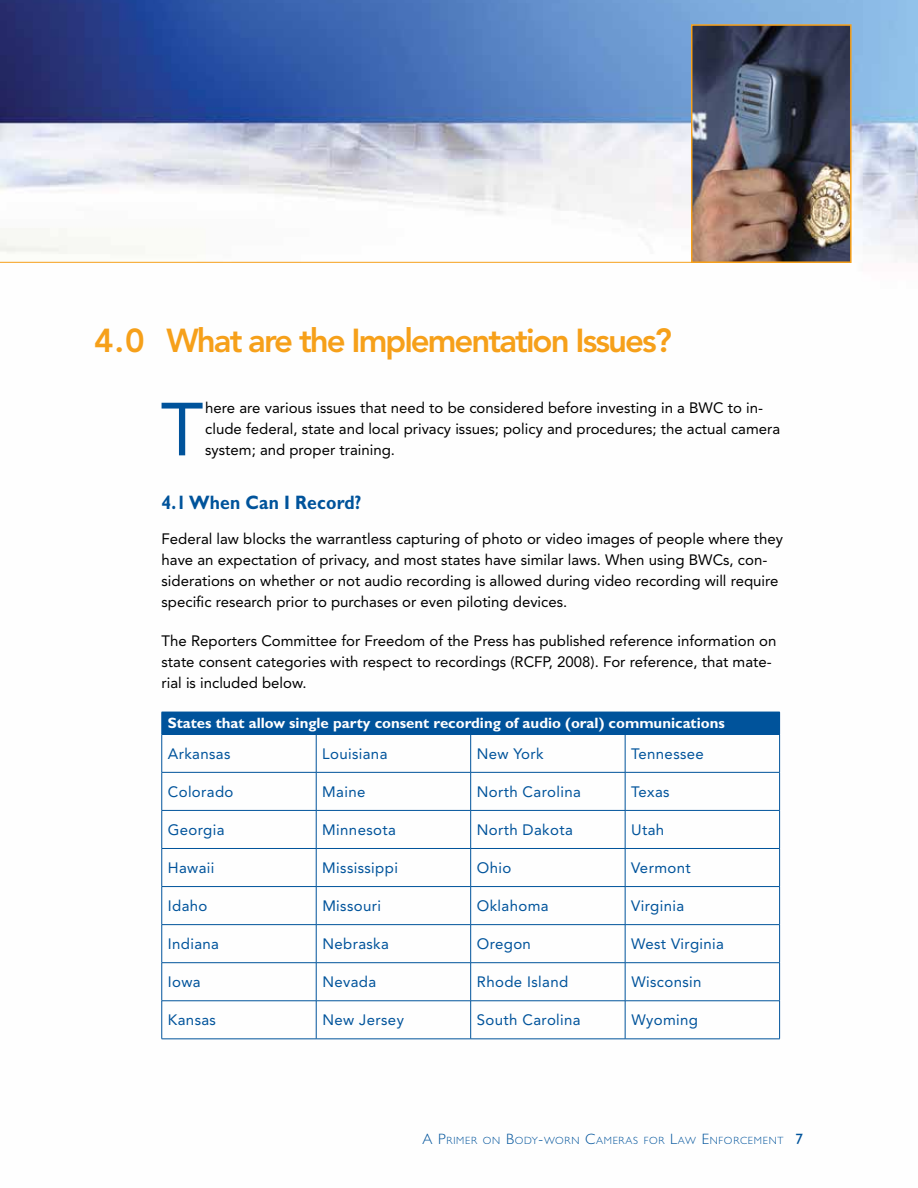
<style>
.page{position:relative;width:918px;height:1188px;background:#fff}
.page>*{position:absolute;margin:0;border:0;box-sizing:border-box;transform-origin:0 0}
.drop_cap_para{font:74.25px "Avenir LT Std";color:#00539b}
.section_hd{font:800 33px "Avenir LT Std";letter-spacing:-.06em;color:#f6a01a}
.subhead_1{font:700 19.5px "Gill Sans Std";letter-spacing:.01em;color:#00539b;scale:.9 1}
.body_text{font:15px/21px "Avenir LT Std";color:#000}
.Table_Body_Text{font:15px "Avenir LT Std";letter-spacing:.025em;color:#00539b}
.drop_cap_para-2{font:15px/21px "Avenir LT Std";color:#000}
.Table_Head{font:700 15px "Gill Sans Std";color:#fff}
.t1{font:300 10.5px "Gill Sans Std";letter-spacing:.07em;color:#00539b}
.s1{font-size:15px}
.s2{font-weight:400;font-size:15px}
</style>
<div class="page">
<img style="left:0;top:0;width:918px;height:1040px">
<hr style="left:0;top:262px;width:846px;height:1px;background:#f6a01a">
<img style="left:694px;top:27px;width:155px;height:233px">
<div style="left:691px;top:24px;width:161px;height:239px;border:2px solid #f6a01a"></div>
<div style="left:162px;top:712px;width:618px;height:22px;background:#00539b"></div>
<hr style="left:162px;top:734px;width:154px;height:1px;background:#00539b">
<hr style="left:162px;top:734px;width:1px;height:38px;background:#00539b">
<hr style="left:316px;top:734px;width:155px;height:1px;background:#00539b">
<hr style="left:316px;top:734px;width:1px;height:38px;background:#00539b">
<hr style="left:471px;top:734px;width:154px;height:1px;background:#00539b">
<hr style="left:470px;top:734px;width:1px;height:38px;background:#00539b">
<hr style="left:625px;top:734px;width:155px;height:1px;background:#00539b">
<hr style="left:625px;top:734px;width:1px;height:38px;background:#00539b">
<hr style="left:779px;top:734px;width:1px;height:38px;background:#00539b">
<hr style="left:162px;top:772px;width:154px;height:1px;background:#00539b">
<hr style="left:162px;top:773px;width:1px;height:37px;background:#00539b">
<hr style="left:316px;top:772px;width:155px;height:1px;background:#00539b">
<hr style="left:316px;top:773px;width:1px;height:37px;background:#00539b">
<hr style="left:471px;top:772px;width:154px;height:1px;background:#00539b">
<hr style="left:470px;top:773px;width:1px;height:37px;background:#00539b">
<hr style="left:625px;top:772px;width:155px;height:1px;background:#00539b">
<hr style="left:625px;top:773px;width:1px;height:37px;background:#00539b">
<hr style="left:779px;top:773px;width:1px;height:37px;background:#00539b">
<hr style="left:162px;top:810px;width:154px;height:1px;background:#00539b">
<hr style="left:162px;top:811px;width:1px;height:37px;background:#00539b">
<hr style="left:316px;top:810px;width:155px;height:1px;background:#00539b">
<hr style="left:316px;top:811px;width:1px;height:37px;background:#00539b">
<hr style="left:471px;top:810px;width:154px;height:1px;background:#00539b">
<hr style="left:470px;top:811px;width:1px;height:37px;background:#00539b">
<hr style="left:625px;top:810px;width:155px;height:1px;background:#00539b">
<hr style="left:625px;top:811px;width:1px;height:37px;background:#00539b">
<hr style="left:779px;top:811px;width:1px;height:37px;background:#00539b">
<hr style="left:162px;top:848px;width:154px;height:1px;background:#00539b">
<hr style="left:162px;top:849px;width:1px;height:37px;background:#00539b">
<hr style="left:316px;top:848px;width:155px;height:1px;background:#00539b">
<hr style="left:316px;top:849px;width:1px;height:37px;background:#00539b">
<hr style="left:471px;top:848px;width:154px;height:1px;background:#00539b">
<hr style="left:470px;top:849px;width:1px;height:37px;background:#00539b">
<hr style="left:625px;top:848px;width:155px;height:1px;background:#00539b">
<hr style="left:625px;top:849px;width:1px;height:37px;background:#00539b">
<hr style="left:779px;top:849px;width:1px;height:37px;background:#00539b">
<hr style="left:162px;top:886px;width:154px;height:1px;background:#00539b">
<hr style="left:162px;top:887px;width:1px;height:37px;background:#00539b">
<hr style="left:316px;top:886px;width:155px;height:1px;background:#00539b">
<hr style="left:316px;top:887px;width:1px;height:37px;background:#00539b">
<hr style="left:471px;top:886px;width:154px;height:1px;background:#00539b">
<hr style="left:470px;top:887px;width:1px;height:37px;background:#00539b">
<hr style="left:625px;top:886px;width:155px;height:1px;background:#00539b">
<hr style="left:625px;top:887px;width:1px;height:37px;background:#00539b">
<hr style="left:779px;top:887px;width:1px;height:37px;background:#00539b">
<hr style="left:162px;top:924px;width:154px;height:1px;background:#00539b">
<hr style="left:162px;top:925px;width:1px;height:38px;background:#00539b">
<hr style="left:316px;top:924px;width:155px;height:1px;background:#00539b">
<hr style="left:316px;top:925px;width:1px;height:38px;background:#00539b">
<hr style="left:471px;top:924px;width:154px;height:1px;background:#00539b">
<hr style="left:470px;top:925px;width:1px;height:38px;background:#00539b">
<hr style="left:625px;top:924px;width:155px;height:1px;background:#00539b">
<hr style="left:625px;top:925px;width:1px;height:38px;background:#00539b">
<hr style="left:779px;top:925px;width:1px;height:38px;background:#00539b">
<hr style="left:162px;top:962px;width:154px;height:1px;background:#00539b">
<hr style="left:162px;top:963px;width:1px;height:38px;background:#00539b">
<hr style="left:316px;top:962px;width:155px;height:1px;background:#00539b">
<hr style="left:316px;top:963px;width:1px;height:38px;background:#00539b">
<hr style="left:471px;top:962px;width:154px;height:1px;background:#00539b">
<hr style="left:470px;top:963px;width:1px;height:38px;background:#00539b">
<hr style="left:625px;top:962px;width:155px;height:1px;background:#00539b">
<hr style="left:625px;top:963px;width:1px;height:38px;background:#00539b">
<hr style="left:779px;top:963px;width:1px;height:38px;background:#00539b">
<hr style="left:162px;top:1001px;width:154px;height:1px;background:#00539b">
<hr style="left:162px;top:1001px;width:1px;height:38px;background:#00539b">
<hr style="left:316px;top:1001px;width:155px;height:1px;background:#00539b">
<hr style="left:316px;top:1001px;width:1px;height:38px;background:#00539b">
<hr style="left:471px;top:1001px;width:154px;height:1px;background:#00539b">
<hr style="left:470px;top:1001px;width:1px;height:38px;background:#00539b">
<hr style="left:625px;top:1001px;width:155px;height:1px;background:#00539b">
<hr style="left:625px;top:1001px;width:1px;height:38px;background:#00539b">
<hr style="left:779px;top:1001px;width:1px;height:38px;background:#00539b">
<hr style="left:162px;top:1039px;width:154px;height:1px;background:#00539b">
<hr style="left:316px;top:1039px;width:155px;height:1px;background:#00539b">
<hr style="left:471px;top:1039px;width:154px;height:1px;background:#00539b">
<hr style="left:625px;top:1039px;width:155px;height:1px;background:#00539b">
<p class="section_hd" style="left:94px;top:321px;width:579px">4.0 What are the Implementation Issues?</p>
<p class="drop_cap_para" style="left:161px;top:386px;width:44px">T</p>
<p class="drop_cap_para-2" style="left:205px;top:398px;width:577px">here are various issues that need to be considered before investing in a BWC to in&shy;clude federal, state and local privacy issues; policy and procedures; the actual camera system; and proper training.</p>
<p class="subhead_1" style="left:162px;top:491px;width:224px">4.1 When Can I Record?</p>
<p class="body_text" style="left:162px;top:528px;width:623px">Federal law blocks the warrantless capturing of photo or video images of people where they have an expectation of privacy, and most states have similar laws. When using BWCs, con&shy;siderations on whether or not audio recording is allowed during video recording will require specific research prior to purchases or even piloting devices.</p>
<p class="body_text" style="left:162px;top:630px;width:616px">The Reporters Committee for Freedom of the Press has published reference information on state consent categories with respect to recordings (RCFP, 2008). For reference, that mate&shy;rial is included below.</p>
<p class="Table_Head" style="left:168px;top:714px;width:559px">States that allow single party consent recording of audio (oral) communications</p>
<p class="Table_Body_Text" style="left:168px;top:745px;width:64px">Arkansas</p>
<p class="Table_Body_Text" style="left:322px;top:745px;width:67px">Louisiana</p>
<p class="Table_Body_Text" style="left:477px;top:745px;width:68px">New York</p>
<p class="Table_Body_Text" style="left:631px;top:745px;width:74px">Tennessee</p>
<p class="Table_Body_Text" style="left:168px;top:783px;width:67px">Colorado</p>
<p class="Table_Body_Text" style="left:322px;top:783px;width:45px">Maine</p>
<p class="Table_Body_Text" style="left:477px;top:783px;width:106px">North Carolina</p>
<p class="Table_Body_Text" style="left:631px;top:783px;width:40px">Texas</p>
<p class="Table_Body_Text" style="left:168px;top:821px;width:58px">Georgia</p>
<p class="Table_Body_Text" style="left:322px;top:821px;width:75px">Minnesota</p>
<p class="Table_Body_Text" style="left:477px;top:821px;width:98px">North Dakota</p>
<p class="Table_Body_Text" style="left:631px;top:821px;width:35px">Utah</p>
<p class="Table_Body_Text" style="left:168px;top:859px;width:48px">Hawaii</p>
<p class="Table_Body_Text" style="left:322px;top:859px;width:77px">Mississippi</p>
<p class="Table_Body_Text" style="left:477px;top:859px;width:36px">Ohio</p>
<p class="Table_Body_Text" style="left:631px;top:859px;width:61px">Vermont</p>
<p class="Table_Body_Text" style="left:168px;top:897px;width:41px">Idaho</p>
<p class="Table_Body_Text" style="left:322px;top:897px;width:60px">Missouri</p>
<p class="Table_Body_Text" style="left:477px;top:897px;width:73px">Oklahoma</p>
<p class="Table_Body_Text" style="left:631px;top:897px;width:54px">Virginia</p>
<p class="Table_Body_Text" style="left:168px;top:935px;width:53px">Indiana</p>
<p class="Table_Body_Text" style="left:322px;top:935px;width:68px">Nebraska</p>
<p class="Table_Body_Text" style="left:477px;top:935px;width:56px">Oregon</p>
<p class="Table_Body_Text" style="left:631px;top:935px;width:94px">West Virginia</p>
<p class="Table_Body_Text" style="left:168px;top:973px;width:34px">Iowa</p>
<p class="Table_Body_Text" style="left:322px;top:973px;width:55px">Nevada</p>
<p class="Table_Body_Text" style="left:477px;top:973px;width:93px">Rhode Island</p>
<p class="Table_Body_Text" style="left:631px;top:973px;width:72px">Wisconsin</p>
<p class="Table_Body_Text" style="left:168px;top:1012px;width:50px">Kansas</p>
<p class="Table_Body_Text" style="left:322px;top:1012px;width:83px">New Jersey</p>
<p class="Table_Body_Text" style="left:477px;top:1012px;width:105px">South Carolina</p>
<p class="Table_Body_Text" style="left:631px;top:1012px;width:68px">Wyoming</p>
<p class="t1" style="left:423px;top:1135px;width:382px"><span class="s1">A P</span>RIMER ON <span class="s1">B</span>ODY<span class="s1">-</span>WORN <span class="s1">C</span>AMERAS FOR <span class="s1">L</span>AW <span class="s1">E</span>NFORCEMENT <span class="s2">7</span></p>
</div>
